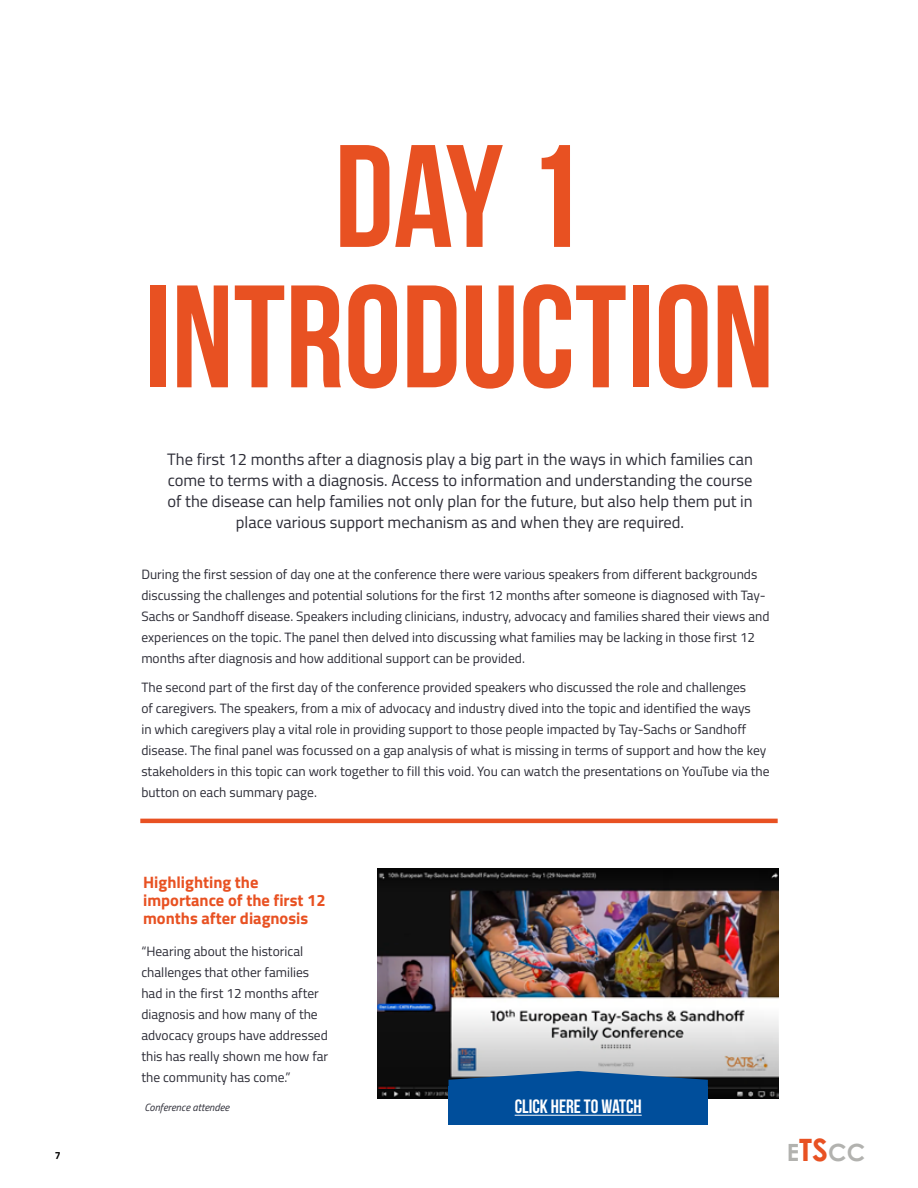
<style>
.page{position:relative;width:918px;height:1188px;background:#fff}
.page>*{position:absolute;margin:0;border:0;box-sizing:border-box;transform-origin:0 0}
.t1{font:145.5px/140.4px "Bebas Neue";color:#e85122;text-align:center}
.t2{font:700 23.7px "Century Gothic";color:#b2b2af}
.t3{font:19.35px "Bebas Neue";color:#fff}
.t4{font:16.5px/21px "Titillium Web";color:#2c2c36;text-align:center}
.t5{font:700 16.5px/18px "Titillium Web";color:#e85122}
.t6{font:13.5px/21px "Titillium Web";color:#2c2c36}
.t7{font:italic 10.5px "Titillium Web";color:#2c2c36}
.t8{font:700 10.5px "Titillium Web";color:#000}
.s1{font-size:30.9px;color:#e85122}
</style>
<div class="page">
<img style="left:378px;top:869px;width:401px;height:229px">
<hr style="left:140px;top:819px;width:638px;height:4px;background:#e85122">
<svg style="left:449px;top:1071px;width:259px;height:16px;background:#2f679f"></svg>
<div style="left:449px;top:1087px;width:259px;height:38px;background:#004e9b"></div>
<hr style="left:515px;top:1115px;width:127px;height:1px;background:#fff">
<p class="t8" style="left:55px;top:1147px;width:7px">7</p>
<h1 class="t1" style="left:144px;top:125px;width:632px">DAY 1<br>INTRODUCTION</h1>
<p class="t4" style="left:167px;top:448px;width:587px">The first 12 months after a diagnosis play a big part in the ways in which families can come to terms with a diagnosis. Access to information and understanding the course of the disease can help families not only plan for the future, but also help them put in place various support mechanism as and when they are required.</p>
<p class="t6" style="left:141px;top:563px;width:630px">During the first session of day one at the conference there were various speakers from different backgrounds discussing the challenges and potential solutions for the first 12 months after someone is diagnosed with Tay-Sachs or Sandhoff disease. Speakers including clinicians, industry, advocacy and families shared their views and experiences on the topic. The panel then delved into discussing what families may be lacking in those first 12 months after diagnosis and how additional support can be provided.</p>
<p class="t6" style="left:141px;top:676px;width:630px">The second part of the first day of the conference provided speakers who discussed the role and challenges<br>of caregivers. The speakers, from a mix of advocacy and industry dived into the topic and identified the ways<br>in which caregivers play a vital role in providing support to those people impacted by Tay-Sachs or Sandhoff disease. The final panel was focussed on a gap analysis of what is missing in terms of support and how the key stakeholders in this topic can work together to fill this void. You can watch the presentations on YouTube via the button on each summary page.</p>
<p class="t5" style="left:143px;top:872px;width:184px">Highlighting the importance of the first 12 months after diagnosis</p>
<p class="t6" style="left:141px;top:940px;width:188px">“Hearing about the historical challenges that other families had in the first 12 months after diagnosis and how many of the advocacy groups have addressed this has really shown me how far the community has come.”</p>
<p class="t7" style="left:144px;top:1100px;width:87px">Conference attendee</p>
<h3 class="t3" style="left:515px;top:1096px;width:129px">CLICK HERE TO WATCH</h3>
<h2 class="t2" style="left:787px;top:1134px;width:80px">E<span class="s1">TS</span>CC</h2>
</div>
